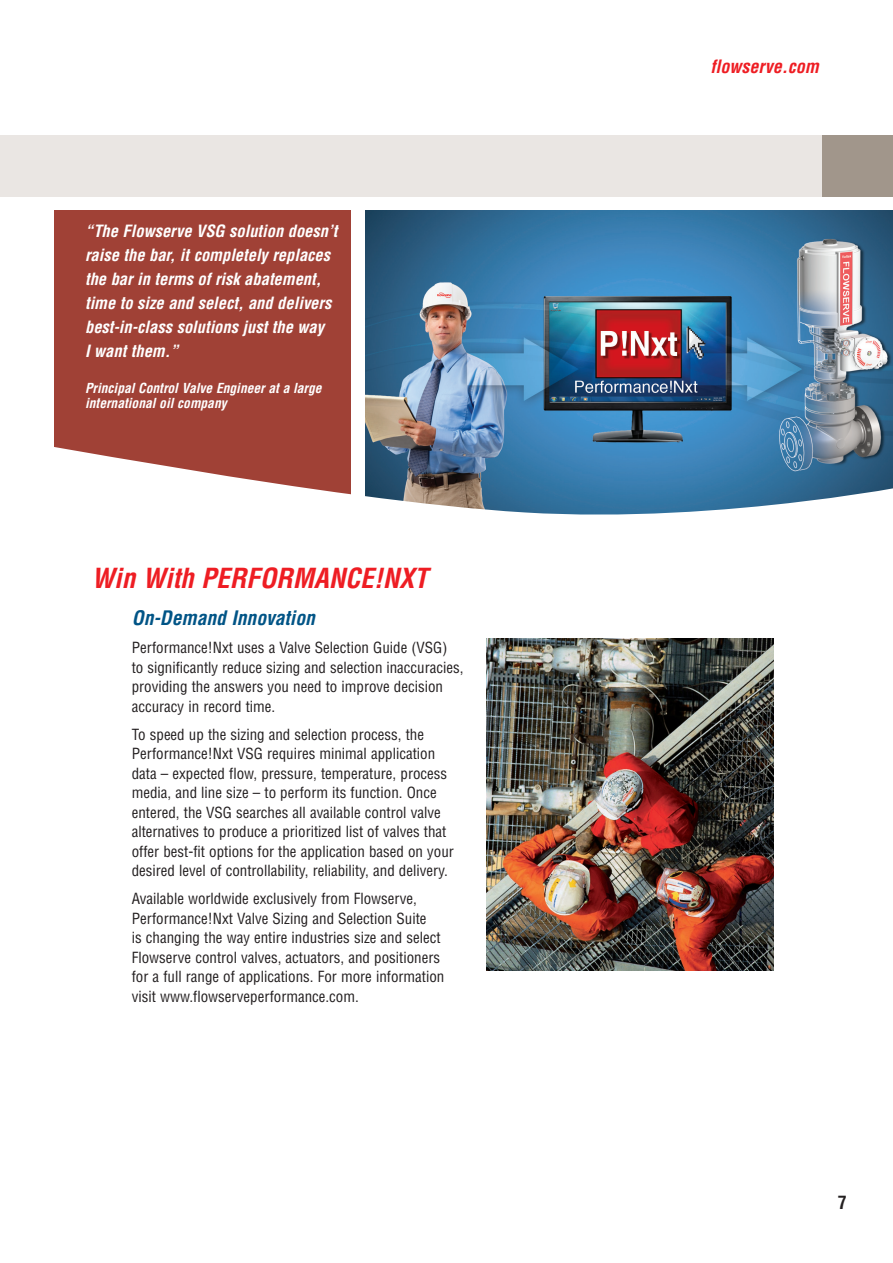
<style>
.page{position:relative;width:893px;height:1263px;background:#fff}
.page>*{position:absolute;margin:0;border:0;box-sizing:border-box;transform-origin:0 0}
.FCD-Red_Page_Header{font:italic 700 condensed 27px "Helvetica LT Std";color:#ee1d23}
.FCD-Sub_Header{font:italic 700 condensed 19.5px "Helvetica LT Std";color:#005486}
.t1{font:italic 700 condensed 18px "Helvetica LT Std";color:#ee1d23}
.t2{font:700 condensed 18px "Helvetica LT Std";color:#231f20}
.FCD-Page_Title_White{font:italic 700 condensed 16.5px/24px "Helvetica LT Std";color:#fff}
.MB-Body_Copy{font:condensed 15px/19.5px "Helvetica LT Std";color:#231f20}
.FCD-Page_Title_White-2{font:italic 700 condensed 13.5px/15px "Helvetica LT Std";color:#fff}
</style>
<div class="page">
<div style="left:0;top:135px;width:825px;height:62px;background:#eae6e3"></div>
<div style="left:822px;top:135px;width:71px;height:62px;background:#a1968b"></div>
<img style="left:486px;top:638px;width:287px;height:333px">
<div style="left:54px;top:210px;width:304px;height:304px;background:#a04136"></div>
<img style="left:365px;top:210px;width:528px;height:225px">
<svg style="left:54px;top:435px;width:839px;height:80px"></svg>
<div style="left:351px;top:206px;width:13px;height:294px;background:#fff"></div>
<p class="FCD-Page_Title_White" style="left:85px;top:219px;width:254px">“The Flowserve VSG solution doesn’t raise the bar, it completely replaces the bar in terms of risk abatement, time to size and select, and delivers best-in-class solutions just the way<br>I want them.”</p>
<p class="FCD-Page_Title_White-2" style="left:85px;top:380px;width:238px">Principal Control Valve Engineer at a large international oil company</p>
<p class="FCD-Red_Page_Header" style="left:92px;top:561px;width:337px">Win With PERFORMANCE!NXT</p>
<p class="FCD-Sub_Header" style="left:132px;top:606px;width:185px">On-Demand Innovation</p>
<p class="MB-Body_Copy" style="left:132px;top:638px;width:333px">Performance!Nxt uses a Valve Selection Guide (VSG)<br>to significantly reduce sizing and selection inaccuracies, providing the answers you need to improve decision accuracy in record time.</p>
<p class="MB-Body_Copy" style="left:132px;top:724px;width:324px">To speed up the sizing and selection process, the Performance!Nxt VSG requires minimal application data – expected flow, pressure, temperature, process media, and line size – to perform its function. Once entered, the VSG searches all available control valve alternatives to produce a prioritized list of valves that offer best-fit options for the application based on your desired level of controllability, reliability, and delivery.</p>
<p class="MB-Body_Copy" style="left:132px;top:889px;width:314px">Available worldwide exclusively from Flowserve, Performance!Nxt Valve Sizing and Selection Suite<br>is changing the way entire industries size and select Flowserve control valves, actuators, and positioners for a full range of applications. For more information visit www.flowserveperformance.com.</p>
<p class="t1" style="left:711px;top:55px;width:110px">flowserve.com</p>
<p class="t2" style="left:838px;top:1191px;width:10px">7</p>
</div>
